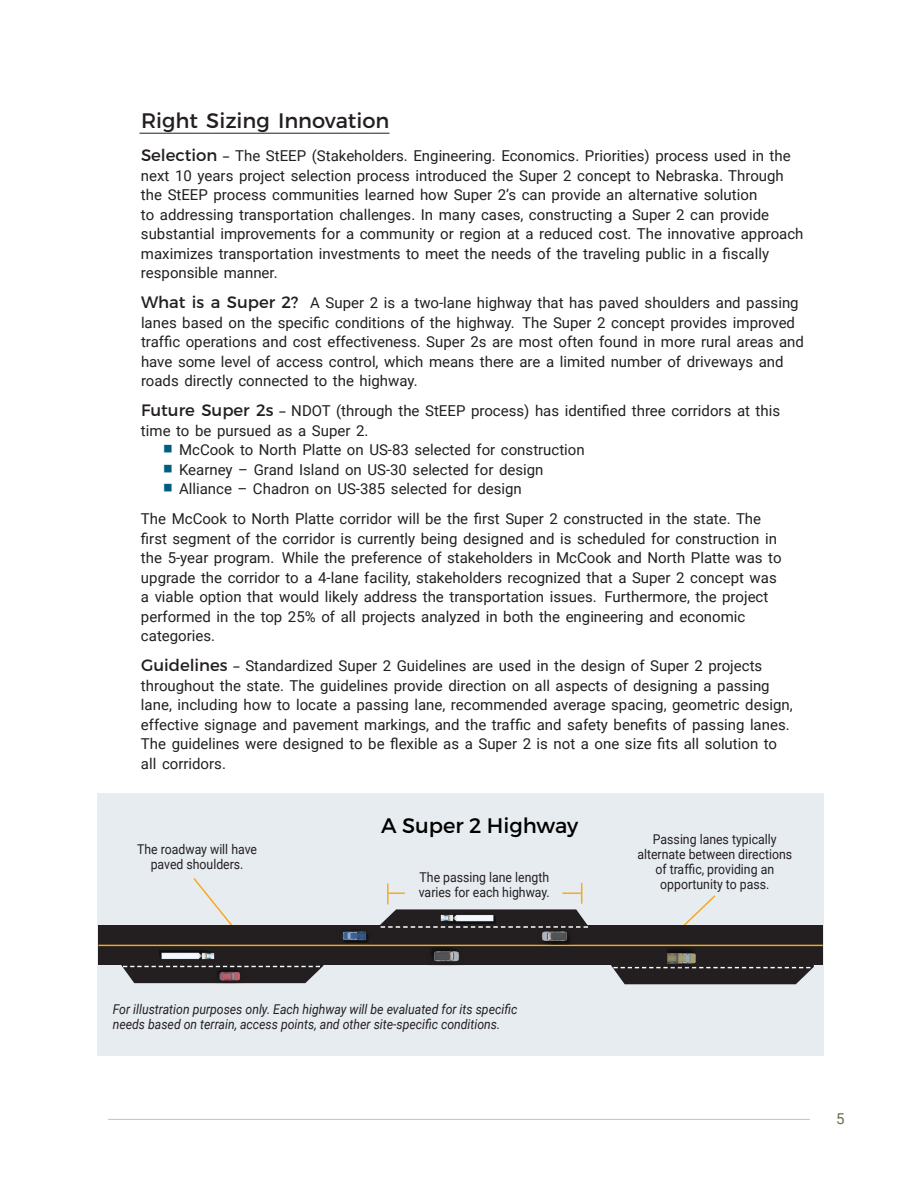
<style>
.page{position:relative;width:918px;height:1188px;background:#fff}
.page>*{position:absolute;margin:0;border:0;box-sizing:border-box;transform-origin:0 0}
.t1{font:21px "Montserrat";color:#231f20}
.t2{font:21px "Montserrat";color:#000}
.t3{font:15px/19.5px "Roboto";color:#231f20}
.t4{font:15px "Roboto";color:#6e6d46}
.t5{font:13.5px/15px "Roboto";color:#231f20;text-align:center;scale:.91 1}
.t6{font:italic 13.5px/15px "Roboto";color:#231f20;scale:.91 1}
.s1{font-family:"Montserrat";font-size:16.5px}
.s2{font-family:"Montserrat"}
.s3{color:#005f7f}
</style>
<div class="page">
<hr style="left:108px;top:1119px;width:702px;height:1px;background:#b7c7d3">
<hr style="left:140px;top:133px;width:250px;height:1px;background:#231f20">
<div style="left:97px;top:794px;width:727px;height:262px;background:#e7ecf1"></div>
<svg style="left:193px;top:878px;width:40px;height:47px"></svg>
<svg style="left:683px;top:895px;width:33px;height:30px"></svg>
<div style="left:98px;top:925px;width:725px;height:39px;background:#231f20"></div>
<hr style="left:98px;top:945px;width:725px;height:1px;background:#f9a91c">
<svg style="left:120px;top:964px;width:203px;height:19px;background:#3e3b3c"></svg>
<svg style="left:610px;top:964px;width:204px;height:20px;background:#3a3738"></svg>
<img style="left:216px;top:968px;width:28px;height:16px">
<img style="left:342px;top:931px;width:26px;height:11px">
<img style="left:160px;top:950px;width:55px;height:10px">
<img style="left:538px;top:931px;width:36px;height:14px">
<img style="left:428px;top:948px;width:36px;height:17px">
<img style="left:667px;top:949px;width:28px;height:18px">
<svg style="left:380px;top:883px;width:208px;height:45px"></svg>
<h1 class="t1" style="left:141px;top:108px;width:250px">Right Sizing Innovation</h1>
<p class="t3" style="left:141px;top:146px;width:664px"><span class="s1">Selection</span> <span class="s2">–</span> The StEEP (Stakeholders. Engineering. Economics. Priorities) process used in the next 10 years project selection process introduced the Super 2 concept to Nebraska. Through the StEEP process communities learned how Super 2’s can provide an alternative solution<br>to addressing transportation challenges. In many cases, constructing a Super 2 can provide substantial improvements for a community or region at a reduced cost. The innovative approach maximizes transportation investments to meet the needs of the traveling public in a fiscally responsible manner.</p>
<p class="t3" style="left:141px;top:293px;width:665px"><span class="s1">What is a Super 2?</span> A Super 2 is a two-lane highway that has paved shoulders and passing lanes based on the specific conditions of the highway. The Super 2 concept provides improved traffic operations and cost effectiveness. Super 2s are most often found in more rural areas and have some level of access control, which means there are a limited number of driveways and roads directly connected to the highway.</p>
<p class="t3" style="left:141px;top:401px;width:641px"><span class="s1">Future Super 2s</span> <span class="s2">–</span> NDOT (through the StEEP process) has identified three corridors at this time to be pursued as a Super 2.</p>
<p class="t3" style="left:162px;top:440px;width:424px"><span class="s3">▪</span> McCook to North Platte on US-83 selected for construction</p>
<p class="t3" style="left:162px;top:459px;width:383px"><span class="s3">▪</span> Kearney – Grand Island on US-30 selected for design</p>
<p class="t3" style="left:141px;top:473px;width:622px;line-height:30px;text-indent:21px"><span class="s3">▪</span> Alliance – Chadron on US-385 selected for design<br>The McCook to North Platte corridor will be the first Super 2 constructed in the state. The</p>
<p class="t3" style="left:141px;top:528px;width:642px">first segment of the corridor is currently being designed and is scheduled for construction in the 5-year program. While the preference of stakeholders in McCook and North Platte was to upgrade the corridor to a 4-lane facility, stakeholders recognized that a Super 2 concept was a viable option that would likely address the transportation issues. Furthermore, the project performed in the top 25% of all projects analyzed in both the engineering and economic categories.</p>
<p class="t3" style="left:141px;top:656px;width:653px"><span class="s1">Guidelines</span> <span class="s2">–</span> Standardized Super 2 Guidelines are used in the design of Super 2 projects throughout the state. The guidelines provide direction on all aspects of designing a passing lane, including how to locate a passing lane, recommended average spacing, geometric design, effective signage and pavement markings, and the traffic and safety benefits of passing lanes.<br>The guidelines were designed to be flexible as a Super 2 is not a one size fits all solution to all corridors.</p>
<p class="t5" style="left:137px;top:842px;width:133px">The roadway will have paved shoulders.</p>
<h1 class="t2" style="left:381px;top:813px;width:199px">A Super 2 Highway</h1>
<p class="t5" style="left:419px;top:869px;width:146px;text-align:left">The passing lane length varies for each highway.</p>
<p class="t5" style="left:637px;top:831px;width:172px">Passing lanes typically alternate between directions of traffic, providing an opportunity to pass.</p>
<p class="t6" style="left:113px;top:1002px;width:446px">For illustration purposes only. Each highway will be evaluated for its specific needs based on terrain, access points, and other site-specific conditions.</p>
<p class="t4" style="left:836px;top:1108px;width:10px">5</p>
</div>
